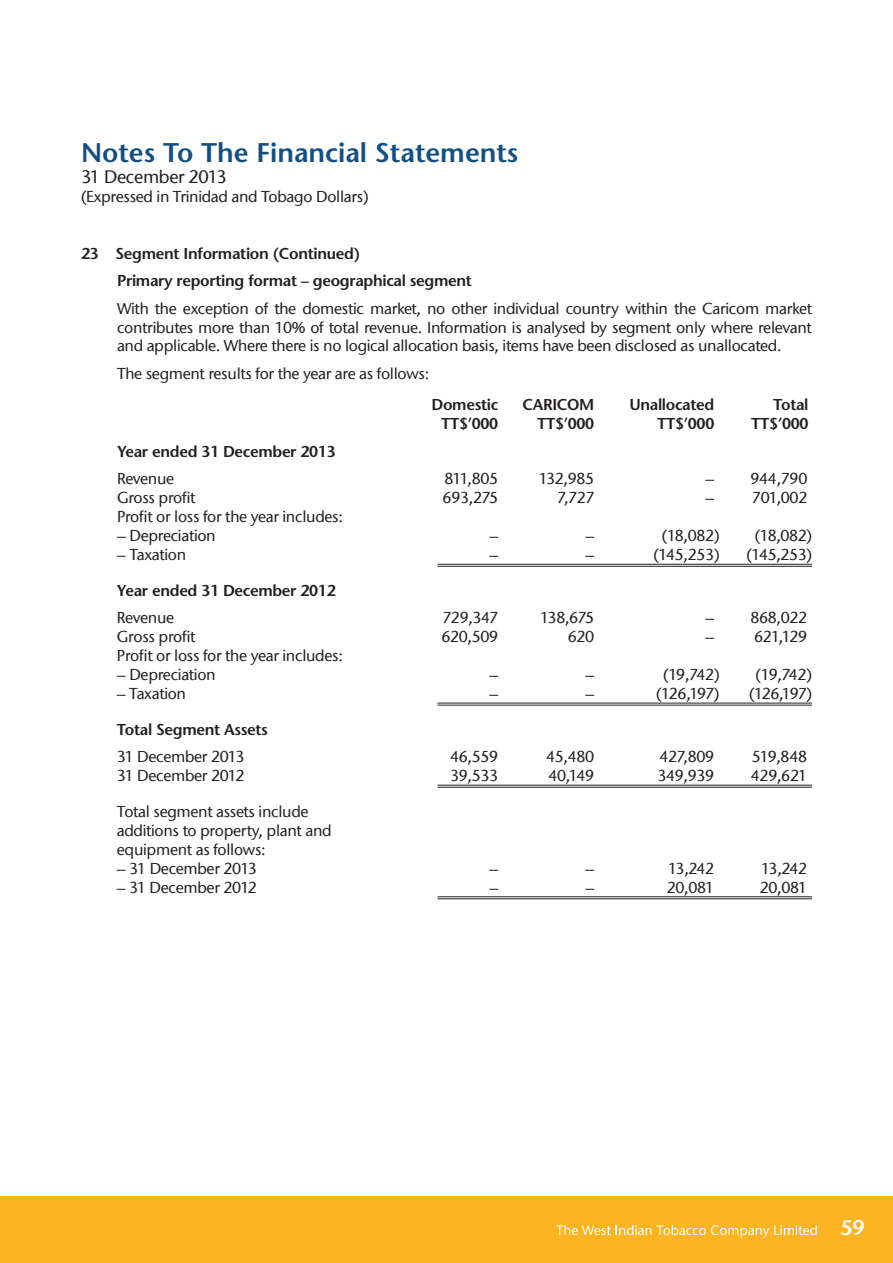
<style>
.page{position:relative;width:893px;height:1263px;background:#fff}
.page>*{position:absolute;margin:0;border:0;box-sizing:border-box;transform-origin:0 0}
.t1{font:600 27px "Stone Sans";color:#134f82}
.t2{font:600 21px "Stone Sans";color:#fff}
.t3{font:500 18px "Stone Sans ITC";letter-spacing:-.02em;color:#231f20}
.t4{font:500 15.75px/18.9px "Stone Sans ITC";letter-spacing:-.02em;color:#231f20;text-align:justify}
.t5{font:600 15.75px/27.5px "Stone Sans";letter-spacing:-.02em;color:#231f20}
</style>
<div class="page">
<div style="left:0;top:1196px;width:893px;height:67px;background:#fcb423"></div>
<svg style="left:556px;top:1225px;width:261px;height:13px"></svg>
<hr style="left:437px;top:564px;width:375px;height:1px;background:#231f20">
<hr style="left:437px;top:703px;width:375px;height:1px;background:#231f20">
<hr style="left:437px;top:785px;width:375px;height:1px;background:#231f20">
<hr style="left:437px;top:896px;width:375px;height:1px;background:#231f20">
<hr style="left:437px;top:566px;width:375px;height:1px;background:#231f20">
<hr style="left:437px;top:705px;width:375px;height:1px;background:#231f20">
<hr style="left:437px;top:787px;width:375px;height:1px;background:#231f20">
<hr style="left:437px;top:898px;width:375px;height:1px;background:#231f20">
<h1 class="t1" style="left:81px;top:135px;width:439px">Notes To The Financial Statements</h1>
<p class="t3" style="left:81px;top:166px;width:147px">31 December 2013</p>
<p class="t4" style="left:81px;top:187px;width:289px">(Expressed in Trinidad and Tobago Dollars)</p>
<p class="t5" style="left:117px;top:239px;width:357px;text-indent:-36px">23 Segment Information (Continued)<br>Primary reporting format – geographical segment</p>
<p class="t4" style="left:117px;top:299px;width:696px">With the exception of the domestic market, no other individual country within the Caricom market contributes more than 10% of total revenue. Information is analysed by segment only where relevant and applicable. Where there is no logical allocation basis, items have been disclosed as unallocated.</p>
<p class="t4" style="left:117px;top:364px;width:314px">The segment results for the year are as follows:</p>
<p class="t5" style="left:432px;top:391px;width:68px">Domestic</p>
<p class="t5" style="left:523px;top:391px;width:73px">CARICOM</p>
<p class="t5" style="left:629px;top:391px;width:87px">Unallocated</p>
<p class="t5" style="left:773px;top:391px;width:37px">Total</p>
<p class="t5" style="left:441px;top:410px;width:59px">TT$’000</p>
<p class="t5" style="left:537px;top:410px;width:59px">TT$’000</p>
<p class="t5" style="left:657px;top:410px;width:59px">TT$’000</p>
<p class="t5" style="left:751px;top:410px;width:59px">TT$’000</p>
<p class="t5" style="left:117px;top:437px;width:220px">Year ended 31 December 2013</p>
<p class="t4" style="left:117px;top:469px;width:59px">Revenue</p>
<p class="t4" style="left:444px;top:469px;width:55px">811,805</p>
<p class="t4" style="left:539px;top:469px;width:57px">132,985</p>
<p class="t4" style="left:705px;top:469px;width:103px">– 944,790</p>
<p class="t4" style="left:117px;top:488px;width:80px">Gross profit</p>
<p class="t4" style="left:443px;top:488px;width:57px">693,275</p>
<p class="t4" style="left:557px;top:488px;width:39px">7,727</p>
<p class="t4" style="left:705px;top:488px;width:103px">– 701,002</p>
<p class="t4" style="left:117px;top:507px;width:227px">Profit or loss for the year includes:</p>
<p class="t4" style="left:117px;top:526px;width:100px">– Depreciation</p>
<p class="t4" style="left:489px;top:526px;width:10px">–</p>
<p class="t4" style="left:585px;top:526px;width:10px">–</p>
<p class="t4" style="left:662px;top:526px;width:59px">(18,082)</p>
<p class="t4" style="left:755px;top:526px;width:59px">(18,082)</p>
<p class="t4" style="left:117px;top:545px;width:71px">– Taxation</p>
<p class="t4" style="left:489px;top:545px;width:10px">–</p>
<p class="t4" style="left:585px;top:545px;width:10px">–</p>
<p class="t4" style="left:653px;top:545px;width:68px">(145,253)</p>
<p class="t4" style="left:746px;top:545px;width:67px">(145,253)</p>
<p class="t5" style="left:117px;top:576px;width:220px">Year ended 31 December 2012</p>
<p class="t4" style="left:117px;top:608px;width:59px">Revenue</p>
<p class="t4" style="left:442px;top:608px;width:57px">729,347</p>
<p class="t4" style="left:540px;top:608px;width:56px">138,675</p>
<p class="t4" style="left:705px;top:608px;width:103px">– 868,022</p>
<p class="t4" style="left:117px;top:627px;width:80px">Gross profit</p>
<p class="t4" style="left:441px;top:627px;width:58px">620,509</p>
<p class="t4" style="left:568px;top:627px;width:28px">620</p>
<p class="t4" style="left:705px;top:627px;width:10px">–</p>
<p class="t4" style="left:754px;top:627px;width:55px">621,129</p>
<p class="t4" style="left:117px;top:646px;width:227px">Profit or loss for the year includes:</p>
<p class="t4" style="left:117px;top:665px;width:100px">– Depreciation</p>
<p class="t4" style="left:489px;top:665px;width:10px">–</p>
<p class="t4" style="left:585px;top:665px;width:10px">–</p>
<p class="t4" style="left:663px;top:665px;width:58px">(19,742)</p>
<p class="t4" style="left:756px;top:665px;width:58px">(19,742)</p>
<p class="t4" style="left:117px;top:684px;width:71px">– Taxation</p>
<p class="t4" style="left:489px;top:684px;width:10px">–</p>
<p class="t4" style="left:585px;top:684px;width:10px">–</p>
<p class="t4" style="left:656px;top:684px;width:65px">(126,197)</p>
<p class="t4" style="left:749px;top:684px;width:64px">(126,197)</p>
<p class="t5" style="left:117px;top:715px;width:153px">Total Segment Assets</p>
<p class="t4" style="left:117px;top:747px;width:129px">31 December 2013</p>
<p class="t4" style="left:450px;top:747px;width:50px">46,559</p>
<p class="t4" style="left:546px;top:747px;width:50px">45,480</p>
<p class="t4" style="left:659px;top:747px;width:56px">427,809</p>
<p class="t4" style="left:752px;top:747px;width:57px">519,848</p>
<p class="t4" style="left:117px;top:766px;width:129px">31 December 2012</p>
<p class="t4" style="left:450px;top:766px;width:50px">39,533</p>
<p class="t4" style="left:548px;top:766px;width:47px">40,149</p>
<p class="t4" style="left:657px;top:766px;width:58px">349,939</p>
<p class="t4" style="left:751px;top:766px;width:58px">429,621</p>
<p class="t4" style="left:117px;top:802px;width:216px;text-align:left">Total segment assets include additions to property, plant and equipment as follows:</p>
<p class="t4" style="left:117px;top:858px;width:141px">– 31 December 2013</p>
<p class="t4" style="left:489px;top:858px;width:10px">–</p>
<p class="t4" style="left:585px;top:858px;width:10px">–</p>
<p class="t4" style="left:668px;top:858px;width:48px">13,242</p>
<p class="t4" style="left:761px;top:858px;width:48px">13,242</p>
<p class="t4" style="left:117px;top:877px;width:142px">– 31 December 2012</p>
<p class="t4" style="left:489px;top:877px;width:10px">–</p>
<p class="t4" style="left:585px;top:877px;width:10px">–</p>
<p class="t4" style="left:667px;top:877px;width:49px">20,081</p>
<p class="t4" style="left:760px;top:877px;width:49px">20,081</p>
<h2 class="t2" style="left:840px;top:1215px;width:26px">59</h2>
</div>
